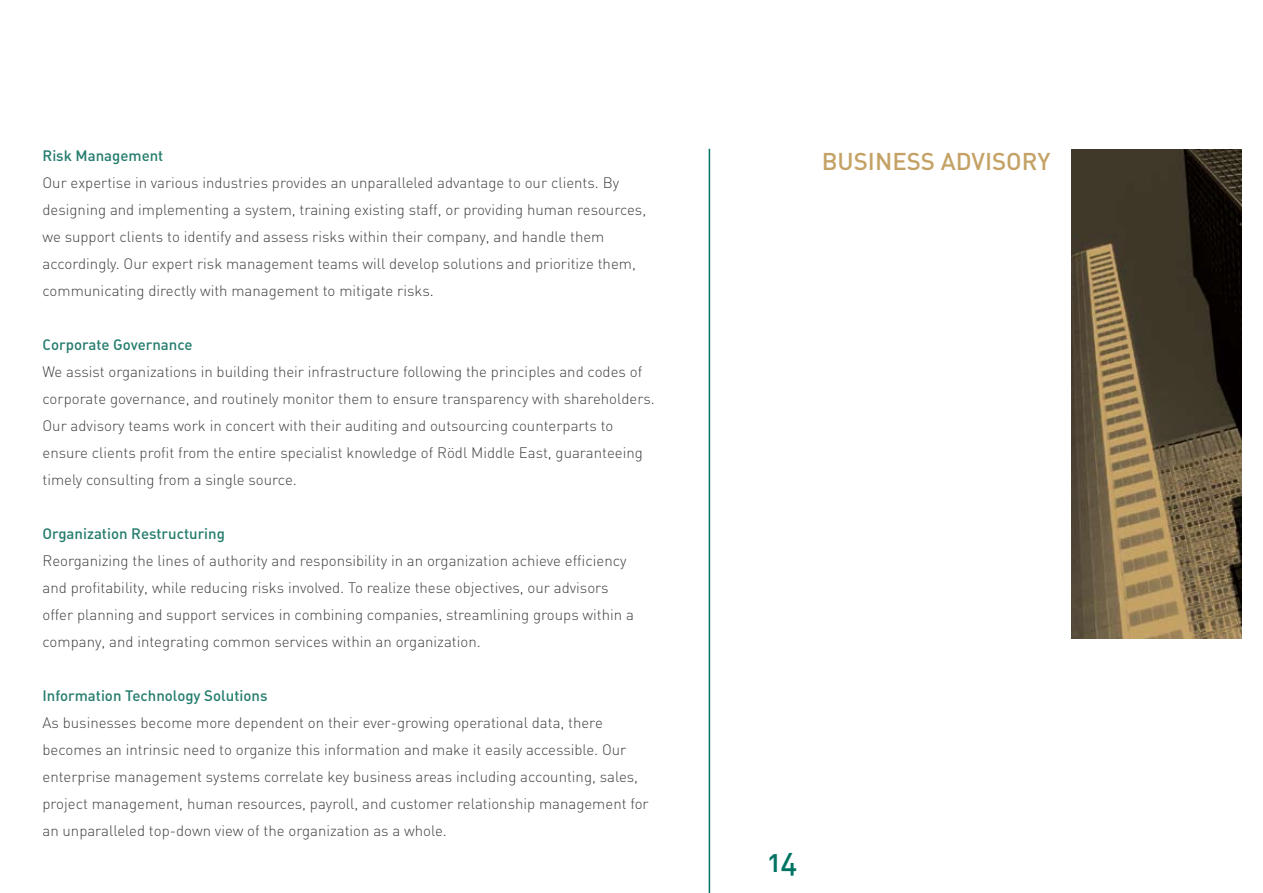
<style>
.page{position:relative;width:1263px;height:893px;background:#fff}
.page>*{position:absolute;margin:0;border:0;box-sizing:border-box;transform-origin:0 0}
.t1{font:30px "DIN Medium Alternate";color:#007363}
.t2{font:24px "DIN Medium Alternate";color:#c4a266}
.t3{font:15px/27px "DIN Light Alternate";color:#414142}
.t4{font:15px "DIN Medium Alternate";color:#247c6d}
</style>
<div class="page">
<img style="left:1071px;top:150px;width:171px;height:489px">
<hr style="left:709px;top:149px;width:1px;height:744px;background:#007363">
<p class="t4" style="left:43px;top:146px;width:122px">Risk Management</p>
<p class="t3" style="left:43px;top:169px;width:605px">Our expertise in various industries provides an unparalleled advantage to our clients. By designing and implementing a system, training existing staff, or providing human resources, we support clients to identify and assess risks within their company, and handle them accordingly. Our expert risk management teams will develop solutions and prioritize them, communicating directly with management to mitigate risks.</p>
<p class="t4" style="left:43px;top:335px;width:151px">Corporate Governance</p>
<p class="t3" style="left:43px;top:358px;width:614px">We assist organizations in building their infrastructure following the principles and codes of corporate governance, and routinely monitor them to ensure transparency with shareholders.<br>Our advisory teams work in concert with their auditing and outsourcing counterparts to ensure clients profit from the entire specialist knowledge of Rödl Middle East, guaranteeing timely consulting from a single source.</p>
<p class="t4" style="left:43px;top:524px;width:184px">Organization Restructuring</p>
<p class="t3" style="left:43px;top:547px;width:593px">Reorganizing the lines of authority and responsibility in an organization achieve efficiency and profitability, while reducing risks involved. To realize these objectives, our advisors offer planning and support services in combining companies, streamlining groups within a company, and integrating common services within an organization.</p>
<p class="t4" style="left:43px;top:686px;width:226px">Information Technology Solutions</p>
<p class="t3" style="left:43px;top:709px;width:608px">As businesses become more dependent on their ever-growing operational data, there becomes an intrinsic need to organize this information and make it easily accessible. Our enterprise management systems correlate key business areas including accounting, sales, project management, human resources, payroll, and customer relationship management for an unparalleled top-down view of the organization as a whole.</p>
<h2 class="t2" style="left:822px;top:146px;width:230px">BUSINESS ADVISORY</h2>
<h1 class="t1" style="left:768px;top:842px;width:31px">14</h1>
</div>
